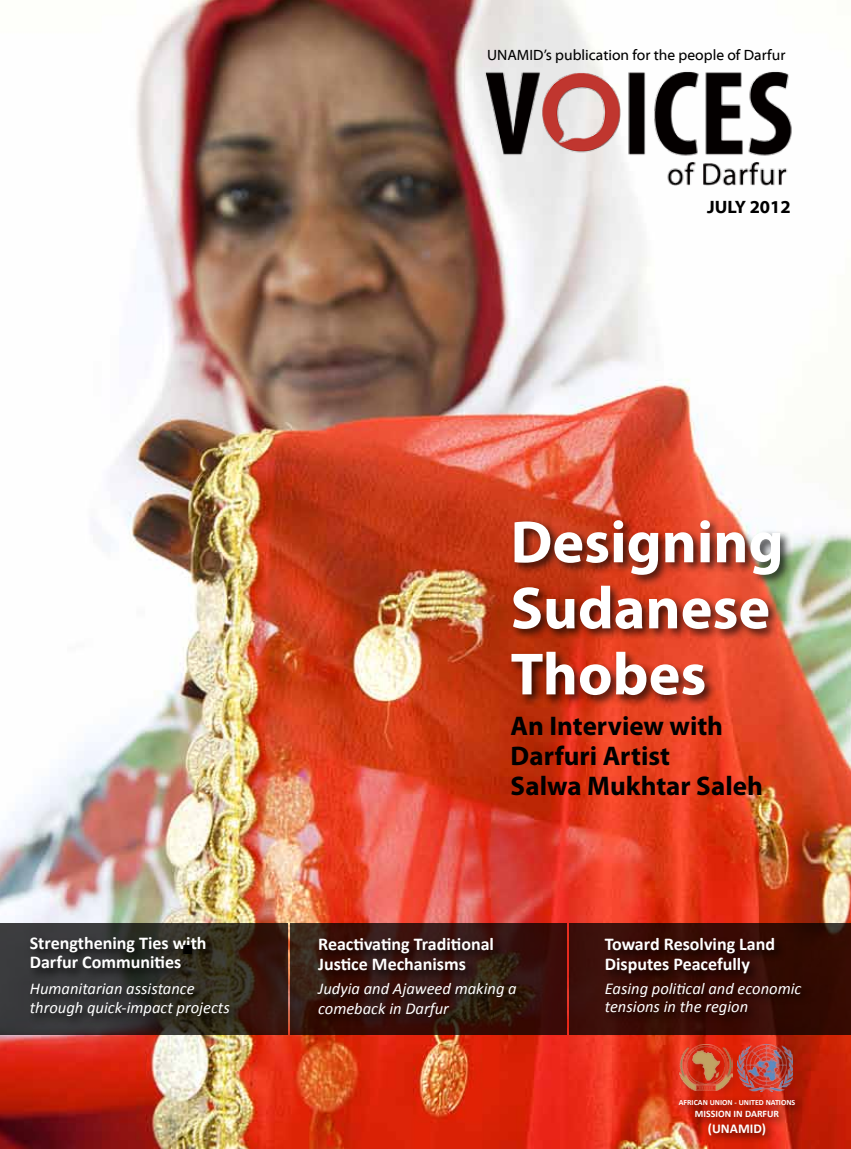
<style>
.page{position:relative;width:851px;height:1149px;background:#fff}
.page>*{position:absolute;margin:0;border:0;box-sizing:border-box;transform-origin:0 0}
.t1{font:700 60px/66px "Myriad Pro";color:#fff}
.t2{font:700 27px/29.7px "Myriad Pro";color:#000}
.t3{font:700 18px/19.8px "Calibri";color:#fff}
.t4{font:700 18px "Myriad Web Pro";color:#000}
.t5{font:italic 16.5px/18.1px "Calibri";color:#fff}
.t6{font:15px "Myriad Web Pro";color:#000}
.t7{font:700 13.5px "Calibri";color:#fff}
.t8{font:700 9.9px "Calibri";color:#fff}
.t9{font:700 7.95px "Calibri";color:#fff}
</style>
<div class="page">
<img style="left:0;top:0;width:850px;height:1148px">
<div style="left:507px;top:516px;width:285px;height:191px;background:#000;opacity:.75"></div>
<svg style="left:0;top:922px;width:287px;height:112px"></svg>
<div style="left:27px;top:933px;width:191px;height:47px;background:#000;opacity:.85"></div>
<div style="left:27px;top:979px;width:214px;height:48px;background:#000;opacity:.85"></div>
<div style="left:674px;top:1039px;width:68px;height:62px;background:#000;opacity:.2"></div>
<img style="left:679px;top:1044px;width:53px;height:46px">
<div style="left:732px;top:1039px;width:71px;height:62px;background:#000;opacity:.2"></div>
<img style="left:737px;top:1044px;width:55px;height:47px">
<div style="left:674px;top:1094px;width:131px;height:51px;background:#000;opacity:.75"></div>
<img style="left:474px;top:60px;width:322px;height:139px">
<svg style="left:289px;top:922px;width:277px;height:112px;fill:#390f0b"></svg>
<div style="left:315px;top:934px;width:190px;height:48px;background:#000;opacity:.85"></div>
<div style="left:314px;top:979px;width:214px;height:50px;background:#000;opacity:.85"></div>
<div style="left:569px;top:922px;width:281px;height:112px;background:#370b03"></div>
<div style="left:601px;top:934px;width:185px;height:50px;background:#000;opacity:.85"></div>
<div style="left:602px;top:978px;width:211px;height:48px;background:#310903"></div>
<svg style="left:183px;top:945px;width:8px;height:7px"></svg>
<p class="t6" style="left:487px;top:46px;width:300px">UNAMID’s publication for the people of Darfur</p>
<p class="t4" style="left:707px;top:197px;width:85px">JULY 2012</p>
<p class="t3" style="left:30px;top:931px;width:178px">Strengthening Ties with<br>Darfur Communities</p>
<p class="t5" style="left:30px;top:978px;width:202px">Humanitarian assistance through quick-impact projects</p>
<h1 class="t1" style="left:510px;top:507px;width:274px">Designing<br>Sudanese<br>Thobes</h1>
<h2 class="t2" style="left:510px;top:710px;width:254px">An Interview with<br>Darfuri Artist<br>Salwa Mukhtar Saleh</h2>
<p class="t3" style="left:318px;top:932px;width:177px">Reactivating Traditional<br>Justice Mechanisms</p>
<p class="t5" style="left:318px;top:977px;width:200px;line-height:19.8px">Judyia and Ajaweed making a comeback in Darfur</p>
<p class="t3" style="left:604px;top:932px;width:172px">Toward Resolving Land<br>Disputes Peacefully</p>
<p class="t5" style="left:604px;top:978px;width:198px">Easing political and economic tensions in the region</p>
<p class="t9" style="left:678px;top:1097px;width:118px">AFRICAN UNION - UNITED NATIONS</p>
<p class="t8" style="left:694px;top:1107px;width:86px">MISSION IN DARFUR</p>
<p class="t7" style="left:707px;top:1119px;width:60px">(UNAMID)</p>
</div>
